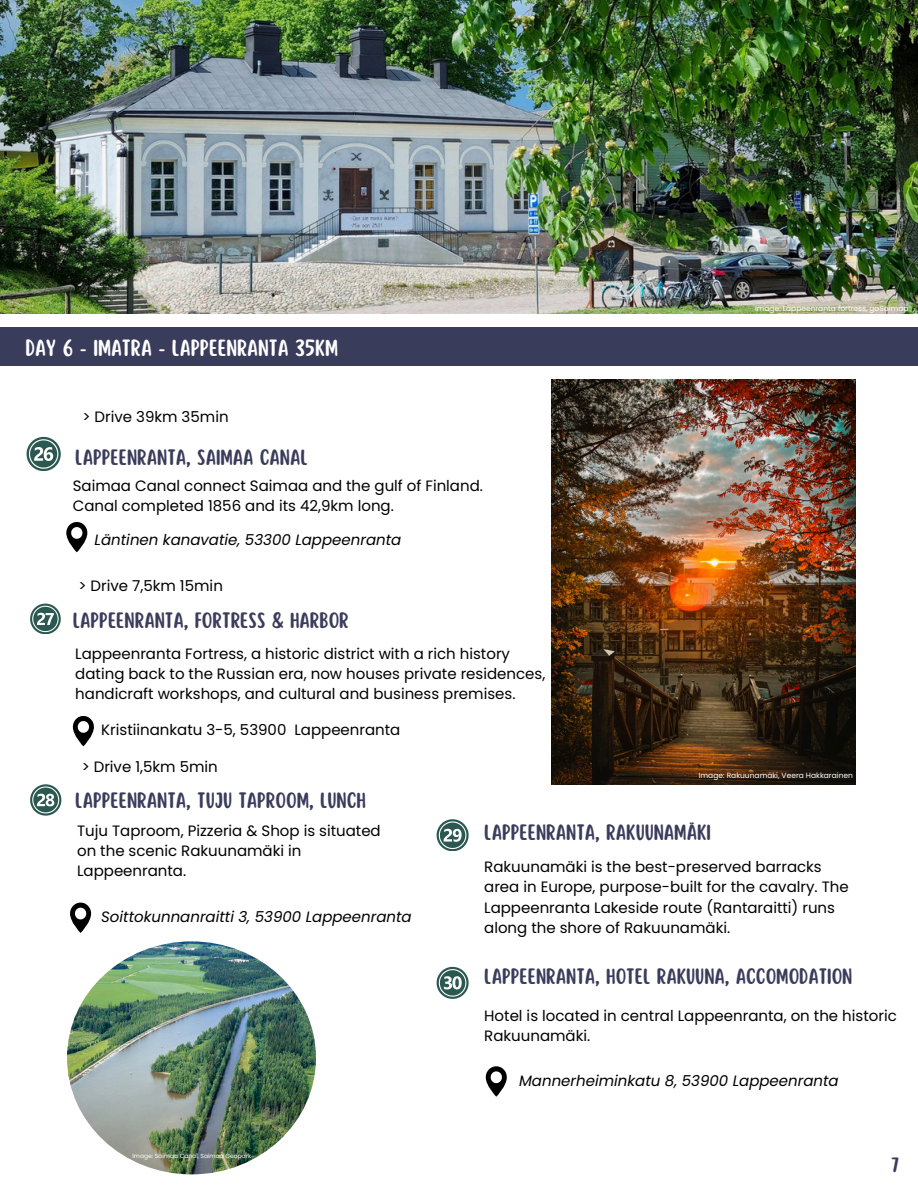
<style>
.page{position:relative;width:918px;height:1188px;background:#fff}
.page>*{position:absolute;margin:0;border:0;box-sizing:border-box;transform-origin:0 0}
.t1{font:20.55px "Scripter";color:#fff}
.t2{font:19.5px "Scripter";color:#3a3c5b}
.t3{font:18px "Scripter";color:#3a3c5b}
.t4{font:15px/20.2px "Poppins";color:#000}
.t5{font:italic 15px "Poppins";color:#000}
.t6{font:7.5px "Poppins";color:#fff}
.t7{font:6px "Poppins";color:#fff}
</style>
<div class="page">
<img style="left:0;top:0;width:918px;height:313px">
<img style="left:67px;top:941px;width:249px;height:233px;border-radius:50%">
<div style="left:0;top:327px;width:918px;height:39px;background:#3a3c5b"></div>
<svg style="left:437px;top:967px;width:31px;height:31px"></svg>
<svg style="left:437px;top:819px;width:31px;height:32px"></svg>
<img style="left:552px;top:379px;width:303px;height:405px">
<svg style="left:66px;top:522px;width:21px;height:30px"></svg>
<svg style="left:73px;top:716px;width:21px;height:30px"></svg>
<svg style="left:70px;top:903px;width:21px;height:30px"></svg>
<svg style="left:486px;top:1066px;width:21px;height:31px"></svg>
<svg style="left:30px;top:604px;width:30px;height:30px"></svg>
<svg style="left:30px;top:784px;width:31px;height:32px"></svg>
<svg style="left:27px;top:437px;width:33px;height:34px"></svg>
<h1 class="t1" style="left:25px;top:338px;width:314px">DAY 6 - IMATRA - LAPPEENRANTA 35KM</h1>
<h2 class="t4" style="left:83px;top:406px;width:148px">&gt; Drive 39km 35min</h2>
<p class="t2" style="left:75px;top:448px;width:234px">LAPPEENRANTA, SAIMAA CANAL</p>
<h2 class="t4" style="left:73px;top:476px;width:412px">Saimaa Canal connect Saimaa and the gulf of Finland.<br>Canal completed 1856 and its 42,9km long.</h2>
<h3 class="t5" style="left:95px;top:529px;width:308px">Läntinen kanavatie, 53300 Lappeenranta</h3>
<p class="t4" style="left:79px;top:576px;width:146px">&gt; Drive 7,5km 15min</p>
<p class="t2" style="left:73px;top:611px;width:278px">LAPPEENRANTA, FORTRESS &amp; HARBOR</p>
<p class="t4" style="left:75px;top:643px;width:472px">Lappeenranta Fortress, a historic district with a rich history dating back to the Russian era, now houses private residences, handicraft workshops, and cultural and business premises.</p>
<h2 class="t4" style="left:101px;top:720px;width:301px">Kristiinankatu 3-5, 53900 Lappeenranta</h2>
<h2 class="t4" style="left:82px;top:756px;width:138px">&gt; Drive 1,5km 5min</h2>
<h2 class="t6" style="left:755px;top:303px;width:155px">Image: Lappeenranta fortress, goSaimaa</h2>
<h1 class="t6" style="left:699px;top:770px;width:156px">Image: Rakuunamäki, Veera Hakkarainen</h1>
<h2 class="t2" style="left:75px;top:791px;width:292px">LAPPEENRANTA, TUJU TAPROOM, LUNCH</h2>
<h1 class="t4" style="left:77px;top:820px;width:305px">Tuju Taproom, Pizzeria &amp; Shop is situated on the scenic Rakuunamäki in<br>Lappeenranta.</h1>
<p class="t5" style="left:101px;top:906px;width:312px">Soittokunnanraitti 3, 53900 Lappeenranta</p>
<p class="t7" style="left:132px;top:1152px;width:120px">Image: Saimaa Canal, Saimaa Geopark</p>
<h2 class="t2" style="left:484px;top:822px;width:228px">LAPPEENRANTA, RAKUUNAMÄKI</h2>
<p class="t4" style="left:484px;top:857px;width:366px">Rakuunamäki is the best-preserved barracks area in Europe, purpose-built for the cavalry. The Lappeenranta Lakeside route (Rantaraitti) runs along the shore of Rakuunamäki.</p>
<h3 class="t2" style="left:484px;top:967px;width:370px">LAPPEENRANTA, HOTEL RAKUUNA, ACCOMODATION</h3>
<h2 class="t4" style="left:484px;top:1006px;width:414px">Hotel is located in central Lappeenranta, on the historic<br>Rakuunamäki.</h2>
<h2 class="t5" style="left:519px;top:1070px;width:321px">Mannerheiminkatu 8, 53900 Lappeenranta</h2>
<h1 class="t3" style="left:891px;top:1155px;width:10px">7</h1>
</div>
